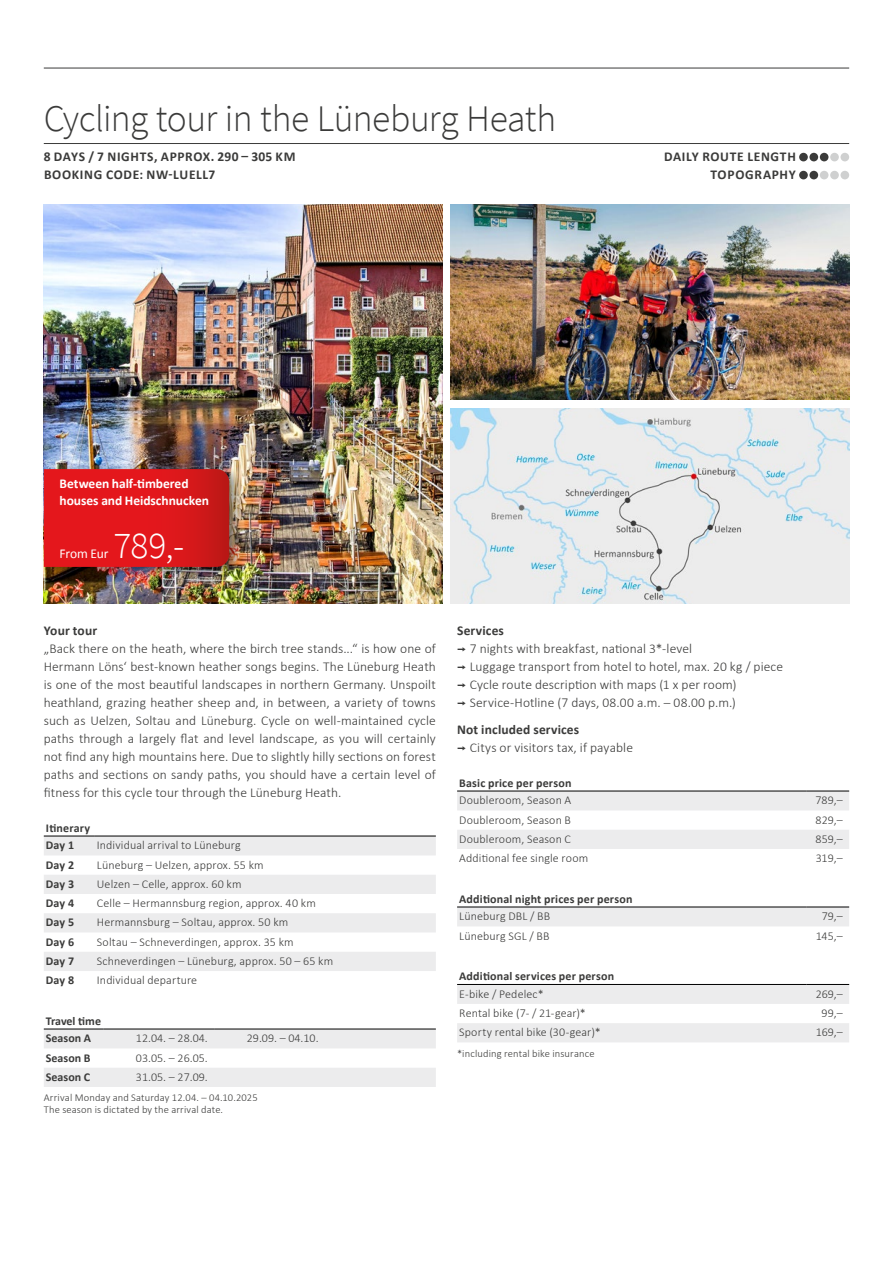
<style>
.page{position:relative;width:893px;height:1263px;background:#fff}
.page>*{position:absolute;margin:0;border:0;box-sizing:border-box;transform-origin:0 0}
.t1{font:300 37.5px "Source Sans Pro";letter-spacing:-.015em;color:#3b3b3a}
.t2{font:300 37.5px "Source Sans Pro";color:#fff}
.t3{font:300 13.5px/18px "Calibri";letter-spacing:.005em;color:#3b3b3a}
.t4{font:700 13.5px/18px "Calibri";letter-spacing:.05em;color:#3b3b3a}
.t5{font:700 13.5px/17.2px "Calibri";letter-spacing:-.005em;color:#fff}
.t6{font:700 13.5px "Calibri";letter-spacing:.005em;color:#3b3b3a}
.t7{font:13.5px "Calibri";letter-spacing:-.01em;color:#fff}
.t8{font:300 12px "Calibri";letter-spacing:.01em;color:#3b3b3a}
.t9{font:700 12px/17.7px "Calibri";letter-spacing:.015em;color:#3b3b3a}
.t10{font:300 10.5px/12px "Calibri";letter-spacing:.015em;color:#3b3b3a}
.s1{font-weight:700}
.s2{font-family:"Interstate";font-weight:400}
</style>
<div class="page">
<img style="left:44px;top:204px;width:398px;height:400px">
<img style="left:451px;top:204px;width:398px;height:196px">
<img style="left:451px;top:408px;width:398px;height:196px">
<div style="left:40px;top:463px;width:204px;height:116px;background:#000;opacity:.45"></div>
<svg style="left:44px;top:469px;width:185px;height:98px;background:#dc171b"></svg>
<hr style="left:44px;top:143px;width:805px;height:1px;background:#3b3b3a">
<hr style="left:44px;top:68px;width:805px;height:1px;background:#3b3b3a">
<div style="left:799px;top:153px;width:9px;height:8px;background:#3b3b3a;border-radius:50%"></div>
<div style="left:809px;top:153px;width:9px;height:8px;background:#3b3b3a;border-radius:50%"></div>
<div style="left:820px;top:153px;width:8px;height:8px;background:#3b3b3a;border-radius:50%"></div>
<div style="left:830px;top:153px;width:9px;height:8px;background:#cfd0d0;border-radius:50%"></div>
<div style="left:840px;top:153px;width:9px;height:8px;background:#cfd0d0;border-radius:50%"></div>
<div style="left:799px;top:171px;width:9px;height:8px;background:#3b3b3a;border-radius:50%"></div>
<div style="left:809px;top:171px;width:9px;height:8px;background:#3b3b3a;border-radius:50%"></div>
<div style="left:820px;top:171px;width:8px;height:8px;background:#cfd0d0;border-radius:50%"></div>
<div style="left:830px;top:171px;width:9px;height:8px;background:#cfd0d0;border-radius:50%"></div>
<div style="left:840px;top:171px;width:9px;height:8px;background:#cfd0d0;border-radius:50%"></div>
<svg style="left:44px;top:837px;width:392px;height:134px;fill:#ececed"></svg>
<hr style="left:44px;top:836px;width:51px;height:1px;background:#000">
<hr style="left:95px;top:836px;width:341px;height:1px;background:#000">
<svg style="left:44px;top:1030px;width:392px;height:57px"></svg>
<hr style="left:44px;top:1029px;width:59px;height:1px;background:#000">
<hr style="left:103px;top:1029px;width:111px;height:1px;background:#000">
<hr style="left:214px;top:1029px;width:111px;height:1px;background:#000">
<hr style="left:325px;top:1029px;width:111px;height:1px;background:#000">
<svg style="left:457px;top:792px;width:392px;height:57px"></svg>
<hr style="left:457px;top:791px;width:349px;height:1px;background:#000">
<hr style="left:806px;top:791px;width:43px;height:1px;background:#000">
<div style="left:457px;top:908px;width:392px;height:18px;background:#ececed"></div>
<hr style="left:457px;top:907px;width:349px;height:1px;background:#000">
<hr style="left:806px;top:907px;width:43px;height:1px;background:#000">
<svg style="left:457px;top:985px;width:392px;height:57px"></svg>
<hr style="left:457px;top:984px;width:349px;height:1px;background:#000">
<hr style="left:806px;top:984px;width:43px;height:1px;background:#000">
<h1 class="t1" style="left:44px;top:96px;width:514px">Cycling tour in the Lüneburg Heath</h1>
<p class="t4" style="left:44px;top:147px;width:253px">8 DAYS / 7 NIGHTS, APPROX. 290 – 305 KM<br>BOOKING CODE: NW-LUELL7</p>
<p class="t4" style="left:664px;top:147px;width:133px;text-align:right">DAILY ROUTE LENGTH<br>TOPOGRAPHY</p>
<p class="t5" style="left:60px;top:474px;width:151px">Between half-timbered houses and Heidschnucken</p>
<h1 class="t2" style="left:114px;top:522px;width:72px">789,-</h1>
<p class="t7" style="left:60px;top:544px;width:50px">From Eur</p>
<p class="t6" style="left:44px;top:621px;width:55px">Your tour</p>
<p class="t3" style="left:44px;top:640px;width:394px;text-align:justify">„Back there on the heath, where the birch tree stands...“ is how one of Hermann Löns‘ best-known heather songs begins. The Lüneburg Heath is one of the most beautiful landscapes in northern Germany. Unspoilt heathland, grazing heather sheep and, in between, a variety of towns such as Uelzen, Soltau and Lüneburg. Cycle on well-maintained cycle paths through a largely flat and level landscape, as you will certainly not find any high mountains here. Due to slightly hilly sections on forest paths and sections on sandy paths, you should have a certain level of fitness for this cycle tour through the Lüneburg Heath.</p>
<p class="t9" style="left:46px;top:818px;width:46px">Itinerary<br>Day 1</p>
<p class="t8" style="left:97px;top:838px;width:145px">Individual arrival to Lüneburg</p>
<p class="t9" style="left:46px;top:855px;width:30px">Day 2</p>
<p class="t8" style="left:97px;top:857px;width:168px">Lüneburg – Uelzen, approx. 55 km</p>
<p class="t9" style="left:46px;top:875px;width:30px">Day 3</p>
<p class="t8" style="left:97px;top:876px;width:146px">Uelzen – Celle, approx. 60 km</p>
<p class="t9" style="left:46px;top:894px;width:30px">Day 4</p>
<p class="t8" style="left:97px;top:896px;width:220px">Celle – Hermannsburg region, approx. 40 km</p>
<p class="t9" style="left:46px;top:913px;width:30px">Day 5</p>
<p class="t8" style="left:97px;top:915px;width:193px">Hermannsburg – Soltau, approx. 50 km</p>
<p class="t9" style="left:46px;top:932px;width:30px">Day 6</p>
<p class="t8" style="left:97px;top:934px;width:198px">Soltau – Schneverdingen, approx. 35 km</p>
<p class="t9" style="left:46px;top:952px;width:30px">Day 7</p>
<p class="t8" style="left:97px;top:953px;width:238px">Schneverdingen – Lüneburg, approx. 50 – 65 km</p>
<p class="t9" style="left:46px;top:971px;width:30px">Day 8</p>
<p class="t8" style="left:97px;top:973px;width:102px">Individual departure</p>
<p class="t9" style="left:46px;top:1011px;width:57px">Travel time<br>Season A</p>
<p class="t8" style="left:136px;top:1031px;width:73px">12.04. – 28.04.</p>
<p class="t8" style="left:247px;top:1031px;width:73px">29.09. – 04.10.</p>
<p class="t9" style="left:46px;top:1048px;width:46px">Season B</p>
<p class="t8" style="left:136px;top:1050px;width:73px">03.05. – 26.05.</p>
<p class="t9" style="left:46px;top:1068px;width:46px">Season C</p>
<p class="t8" style="left:136px;top:1069px;width:73px">31.05. – 27.09.</p>
<p class="t10" style="left:44px;top:1092px;width:215px">Arrival Monday and Saturday 12.04. – 04.10.2025<br>The season is dictated by the arrival date.</p>
<p class="t3" style="left:457px;top:622px;width:327px"><span class="s1">Services<br></span><span class="s2">¬</span> 7 nights with breakfast, national 3*-level<br><span class="s2">¬</span> Luggage transport from hotel to hotel, max. 20 kg / piece <span class="s2">¬</span> Cycle route description with maps (1 x per room)<br><span class="s2">¬</span> Service-Hotline (7 days, 08.00 a.m. – 08.00 p.m.)</p>
<p class="t3" style="left:457px;top:721px;width:177px"><span class="s1">Not included services<br></span><span class="s2">¬</span> Citys or visitors tax, if payable</p>
<p class="t9" style="left:459px;top:773px;width:114px">Basic price per person</p>
<p class="t8" style="left:459px;top:793px;width:114px">Doubleroom, Season A</p>
<p class="t8" style="left:815px;top:793px;width:29px">789,–</p>
<p class="t8" style="left:459px;top:812px;width:113px">Doubleroom, Season B</p>
<p class="t8" style="left:815px;top:812px;width:29px">829,–</p>
<p class="t8" style="left:459px;top:831px;width:113px">Doubleroom, Season C</p>
<p class="t8" style="left:816px;top:831px;width:29px">859,–</p>
<p class="t8" style="left:459px;top:851px;width:130px">Additional fee single room</p>
<p class="t8" style="left:816px;top:851px;width:28px">319,–</p>
<p class="t9" style="left:459px;top:889px;width:175px">Additional night prices per person</p>
<p class="t8" style="left:459px;top:909px;width:92px">Lüneburg DBL / BB</p>
<p class="t8" style="left:822px;top:909px;width:23px">79,–</p>
<p class="t8" style="left:459px;top:928px;width:92px">Lüneburg SGL / BB</p>
<p class="t8" style="left:816px;top:928px;width:29px">145,–</p>
<p class="t9" style="left:459px;top:967px;width:156px">Additional services per person</p>
<p class="t8" style="left:459px;top:986px;width:86px">E-bike / Pedelec*</p>
<p class="t8" style="left:816px;top:986px;width:29px">269,–</p>
<p class="t8" style="left:459px;top:1006px;width:128px">Rental bike (7- / 21-gear)*</p>
<p class="t8" style="left:822px;top:1006px;width:23px">99,–</p>
<p class="t8" style="left:459px;top:1025px;width:143px">Sporty rental bike (30-gear)*</p>
<p class="t8" style="left:816px;top:1025px;width:29px">169,–</p>
<p class="t10" style="left:457px;top:1047px;width:139px">*including rental bike insurance</p>
</div>
